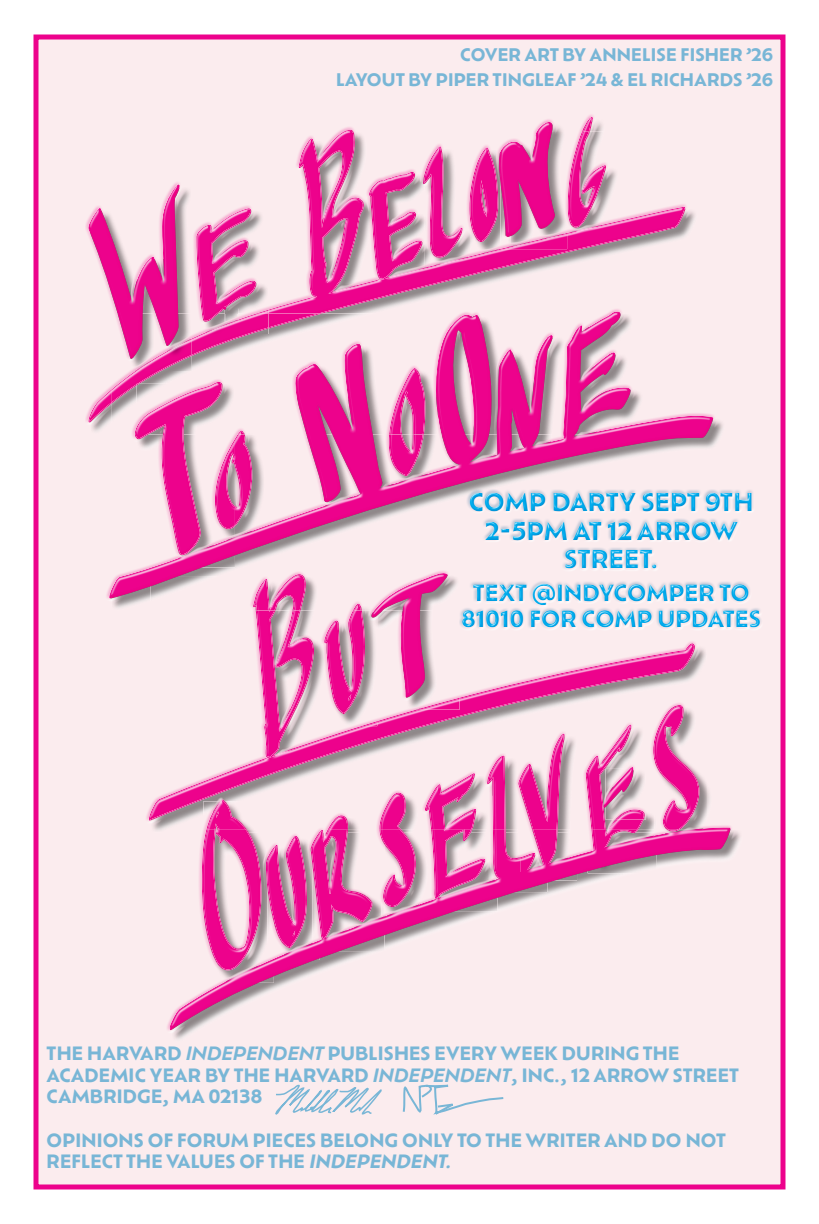
<style>
.page{position:relative;width:819px;height:1224px;background:#fff}
.page>*{position:absolute;margin:0;border:0;box-sizing:border-box;transform-origin:0 0}
.t1{font:700 24px/28.8px "Ofelia Display";letter-spacing:.01em;color:#00aeef;text-align:center}
.t2{font:700 22px/26.4px "Ofelia Display";letter-spacing:.01em;color:#00aeef;text-align:center}
.t3{font:700 18px/21.6px "Ofelia Display";letter-spacing:.01em;color:#78b6d6}
.t4{font:700 17px "Ofelia Display";letter-spacing:.01em;color:#78b6d6}
.s1{font-style:italic}
</style>
<div class="page">
<div style="left:34px;top:34px;width:752px;height:1156px;background:#fbecee;border:5px solid #ed028c"></div>
<div style="left:86px;top:116px;width:658px;height:928px;background:#ed028c;opacity:.5"></div>
<svg style="left:402px;top:1084px;width:102px;height:31px"></svg>
<svg style="left:275px;top:1084px;width:107px;height:31px"></svg>
<div style="left:460px;top:491px;width:304px;height:140px;background:#5f97bd;opacity:.75"></div>
<p class="t4" style="left:460px;top:43px;width:314px">COVER ART BY ANNELISE FISHER ’26</p>
<p class="t4" style="left:336px;top:68px;width:439px">LAYOUT BY PIPER TINGLEAF ’24 &amp; EL RICHARDS ’26</p>
<h1 class="t1" style="left:469px;top:486px;width:286px">COMP DARTY SEPT 9TH<br>2-5PM AT 12 ARROW<br>STREET.</h1>
<p class="t2" style="left:461px;top:578px;width:301px">TEXT @INDYCOMPER TO<br>81010 FOR COMP UPDATES</p>
<p class="t3" style="left:47px;top:1042px;width:694px">THE HARVARD <span class="s1">INDEPENDENT</span> PUBLISHES EVERY WEEK DURING THE<br>ACADEMIC YEAR BY THE HARVARD <span class="s1">INDEPENDENT</span>, INC., 12 ARROW STREET<br>CAMBRIDGE, MA 02138</p>
<p class="t3" style="left:47px;top:1128px;width:681px">OPINIONS OF FORUM PIECES BELONG ONLY TO THE WRITER AND DO NOT<br>REFLECT THE VALUES OF THE <span class="s1">INDEPENDENT.</span></p>
</div>
